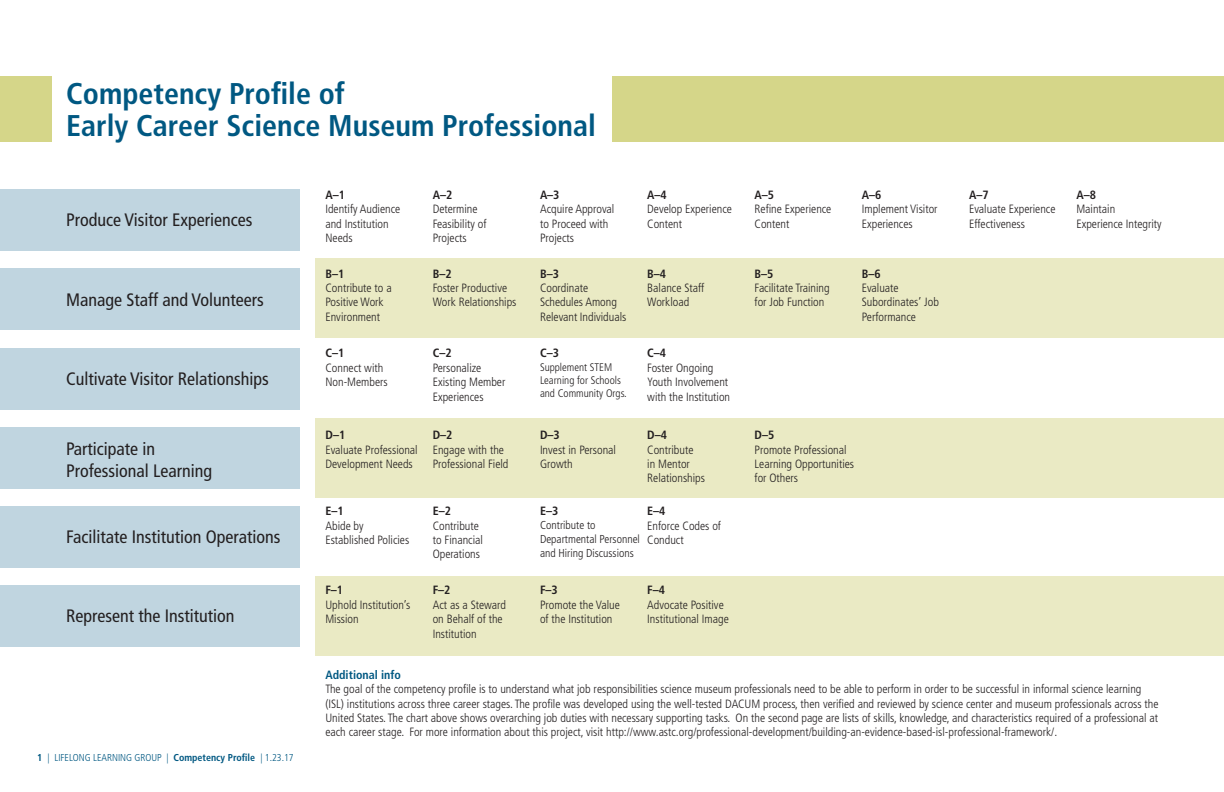
<style>
.page{position:relative;width:1224px;height:792px;background:#fff}
.page>*{position:absolute;margin:0;border:0;box-sizing:border-box;transform-origin:0 0}
.t1{font:700 condensed 30px "Frutiger";color:#005882}
.t2{font:condensed 18px "Frutiger";color:#231f20}
.t3{font:300 condensed 12px/14.4px "Frutiger";color:#231f20}
.t4{font:700 condensed 12px "Frutiger";color:#231f20}
.t5{font:700 condensed 12px "Frutiger";color:#005882}
.t6{font:300 condensed 11.5px/13.8px "Frutiger";color:#231f20}
.t7{font:300 condensed 11px/13.2px "Frutiger";color:#231f20}
.t8{font:300 condensed 10px "Frutiger";color:#005882}
.s1{font-weight:700}
</style>
<div class="page">
<div style="left:315px;top:576px;width:909px;height:79px;background:#eaeac4"></div>
<div style="left:315px;top:418px;width:909px;height:80px;background:#eaeac4"></div>
<div style="left:315px;top:258px;width:909px;height:80px;background:#eaeac4"></div>
<div style="left:0;top:189px;width:300px;height:62px;background:#c0d5e0"></div>
<div style="left:0;top:269px;width:300px;height:61px;background:#c0d5e0"></div>
<div style="left:0;top:348px;width:300px;height:62px;background:#c0d5e0"></div>
<div style="left:0;top:427px;width:300px;height:62px;background:#c0d5e0"></div>
<div style="left:0;top:506px;width:300px;height:62px;background:#c0d5e0"></div>
<div style="left:0;top:585px;width:300px;height:62px;background:#c0d5e0"></div>
<div style="left:612px;top:76px;width:612px;height:66px;background:#d5d689"></div>
<div style="left:0;top:76px;width:52px;height:66px;background:#d5d689"></div>
<p class="t1" style="left:66px;top:76px;width:280px">Competency Profile of</p>
<p class="t1" style="left:66px;top:108px;width:531px">Early Career Science Museum Professional</p>
<p class="t2" style="left:66px;top:210px;width:188px">Produce Visitor Experiences</p>
<p class="t4" style="left:325px;top:188px;width:21px">A–1</p>
<p class="t3" style="left:325px;top:202px;width:76px">Identify Audience and Institution<br>Needs</p>
<p class="t4" style="left:433px;top:188px;width:21px">A–2</p>
<p class="t3" style="left:433px;top:202px;width:55px">Determine<br>Feasibility of<br>Projects</p>
<p class="t4" style="left:540px;top:188px;width:21px">A–3</p>
<p class="t3" style="left:540px;top:202px;width:76px">Acquire Approval to Proceed with<br>Projects</p>
<p class="t4" style="left:647px;top:188px;width:21px">A–4</p>
<p class="t3" style="left:647px;top:202px;width:86px">Develop Experience<br>Content</p>
<p class="t4" style="left:755px;top:188px;width:21px">A–5</p>
<p class="t3" style="left:755px;top:202px;width:78px">Refine Experience<br>Content</p>
<p class="t4" style="left:862px;top:188px;width:21px">A–6</p>
<p class="t3" style="left:862px;top:202px;width:77px">Implement Visitor<br>Experiences</p>
<p class="t4" style="left:969px;top:188px;width:21px">A–7</p>
<p class="t3" style="left:969px;top:202px;width:88px">Evaluate Experience<br>Effectiveness</p>
<p class="t4" style="left:1076px;top:188px;width:21px">A–8</p>
<p class="t3" style="left:1076px;top:202px;width:87px">Maintain<br>Experience Integrity</p>
<p class="t2" style="left:66px;top:289px;width:199px">Manage Staff and Volunteers</p>
<p class="t4" style="left:325px;top:266px;width:20px">B–1</p>
<p class="t3" style="left:325px;top:281px;width:68px">Contribute to a<br>Positive Work<br>Environment</p>
<p class="t4" style="left:433px;top:266px;width:20px">B–2</p>
<p class="t3" style="left:433px;top:281px;width:85px">Foster Productive<br>Work Relationships</p>
<p class="t4" style="left:540px;top:266px;width:20px">B–3</p>
<p class="t3" style="left:540px;top:281px;width:88px">Coordinate<br>Schedules Among<br>Relevant Individuals</p>
<p class="t4" style="left:647px;top:266px;width:20px">B–4</p>
<p class="t3" style="left:647px;top:281px;width:59px">Balance Staff<br>Workload</p>
<p class="t4" style="left:755px;top:266px;width:20px">B–5</p>
<p class="t3" style="left:755px;top:281px;width:77px">Facilitate Training for Job Function</p>
<p class="t4" style="left:862px;top:266px;width:20px">B–6</p>
<p class="t3" style="left:862px;top:281px;width:79px">Evaluate<br>Subordinates’ Job<br>Performance</p>
<p class="t2" style="left:66px;top:368px;width:204px">Cultivate Visitor Relationships</p>
<p class="t4" style="left:325px;top:346px;width:20px">C–1</p>
<p class="t3" style="left:325px;top:361px;width:60px">Connect with</p>
<p class="t3" style="left:325px;top:375px;width:64px">Non-Members</p>
<p class="t4" style="left:433px;top:346px;width:20px">C–2</p>
<p class="t3" style="left:433px;top:361px;width:74px">Personalize<br>Existing Member<br>Experiences</p>
<p class="t4" style="left:540px;top:346px;width:20px">C–3</p>
<p class="t7" style="left:540px;top:360px;width:88px">Supplement STEM<br>Learning for Schools and Community Orgs.</p>
<p class="t4" style="left:647px;top:346px;width:20px">C–4</p>
<p class="t3" style="left:647px;top:361px;width:84px">Foster Ongoing<br>Youth Involvement with the Institution</p>
<p class="t2" style="left:66px;top:438px;width:90px">Participate in</p>
<p class="t2" style="left:66px;top:460px;width:147px">Professional Learning</p>
<p class="t4" style="left:325px;top:428px;width:21px">D–1</p>
<p class="t3" style="left:325px;top:443px;width:94px">Evaluate Professional<br>Development Needs</p>
<p class="t4" style="left:433px;top:428px;width:21px">D–2</p>
<p class="t3" style="left:433px;top:443px;width:77px">Engage with the<br>Professional Field</p>
<p class="t4" style="left:540px;top:428px;width:21px">D–3</p>
<p class="t3" style="left:540px;top:443px;width:78px">Invest in Personal<br>Growth</p>
<p class="t4" style="left:647px;top:428px;width:21px">D–4</p>
<p class="t3" style="left:647px;top:443px;width:59px">Contribute<br>in Mentor<br>Relationships</p>
<p class="t4" style="left:755px;top:428px;width:21px">D–5</p>
<p class="t3" style="left:755px;top:443px;width:101px">Promote Professional<br>Learning Opportunities for Others</p>
<p class="t2" style="left:66px;top:526px;width:216px">Facilitate Institution Operations</p>
<p class="t4" style="left:325px;top:504px;width:20px">E–1</p>
<p class="t3" style="left:325px;top:518px;width:85px">Abide by<br>Established Policies</p>
<p class="t4" style="left:433px;top:504px;width:20px">E–2</p>
<p class="t3" style="left:433px;top:518px;width:52px">Contribute to Financial<br>Operations</p>
<p class="t4" style="left:540px;top:504px;width:20px">E–3</p>
<p class="t6" style="left:540px;top:518px;width:101px">Contribute to<br>Departmental Personnel and Hiring Discussions</p>
<p class="t4" style="left:647px;top:504px;width:20px">E–4</p>
<p class="t3" style="left:647px;top:518px;width:75px">Enforce Codes of<br>Conduct</p>
<p class="t2" style="left:66px;top:606px;width:170px">Represent the Institution</p>
<p class="t4" style="left:325px;top:583px;width:19px">F–1</p>
<p class="t3" style="left:325px;top:598px;width:86px">Uphold Institution’s<br>Mission</p>
<p class="t4" style="left:433px;top:583px;width:19px">F–2</p>
<p class="t3" style="left:433px;top:598px;width:75px">Act as a Steward on Behalf of the<br>Institution</p>
<p class="t4" style="left:540px;top:583px;width:19px">F–3</p>
<p class="t3" style="left:540px;top:598px;width:81px">Promote the Value of the Institution</p>
<p class="t4" style="left:647px;top:583px;width:19px">F–4</p>
<p class="t3" style="left:647px;top:598px;width:83px">Advocate Positive<br>Institutional Image</p>
<p class="t8" style="left:37px;top:751px;width:258px"><span class="s1">1</span> | LIFELONG LEARNING GROUP | <span class="s1">Competency Profile</span> | 1.23.17</p>
<p class="t5" style="left:325px;top:667px;width:77px">Additional info</p>
<p class="t3" style="left:325px;top:682px;width:835px">The goal of the competency profile is to understand what job responsibilities science museum professionals need to be able to perform in order to be successful in informal science learning (ISL) institutions across three career stages. The profile was developed using the well-tested DACUM process, then verified and reviewed by science center and museum professionals across the United States. The chart above shows overarching job duties with necessary supporting tasks. On the second page are lists of skills, knowledge, and characteristics required of a professional at each career stage. For more information about this project, visit http://www.astc.org/professional-development/building-an-evidence-based-isl-professional-framework/.</p>
</div>
